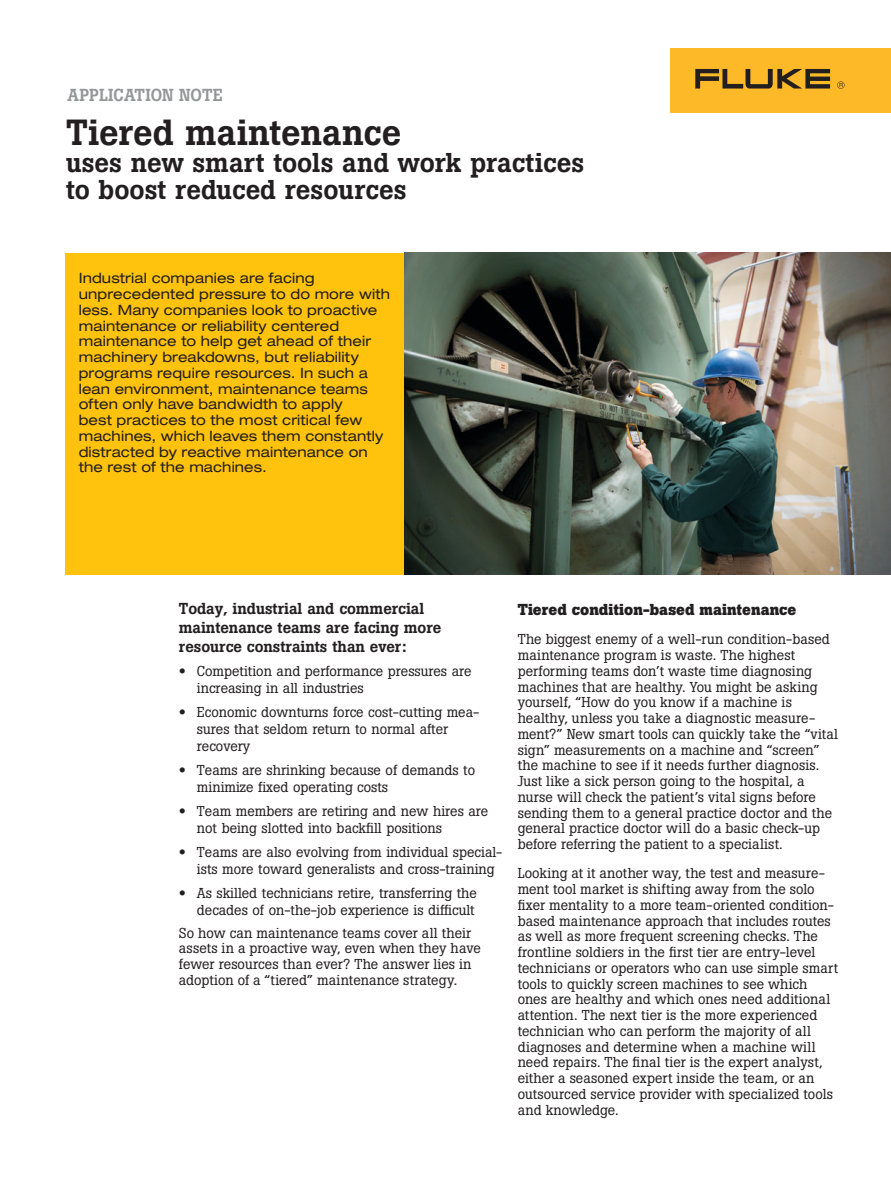
<style>
.page{position:relative;width:891px;height:1188px;background:#fff}
.page>*{position:absolute;margin:0;border:0;box-sizing:border-box;transform-origin:0 0}
.Headline{font:500 36px "Boton Pro";color:#231f20}
.Headline-2{font:500 27px/27px "Boton Pro";color:#231f20}
.Document_title{font:500 17.25px "Boton Pro";letter-spacing:.005em;color:#949698}
._3rd_level_subhead{font:500 15.75px/18.9px "Boton Pro";letter-spacing:-.005em;color:#231f20}
._2nd_subhead{font:700 15.75px "Boton Pro";letter-spacing:.005em;color:#231f20}
.Body_Copy__No_Indent{font:14.25px/15.8px "Boton Pro";letter-spacing:.005em;color:#231f20}
.bullet_copy{font:14.25px/17.1px "Boton Pro";color:#231f20}
.Body_Copy__No_Indent-2{font:expanded 14.25px/15.8px "Helvetica Neue LT Pro";letter-spacing:.01em;color:#231f20}
.s1{font-family:"Helvetica Neue LT Pro";font-weight:700;font-stretch:expanded}
</style>
<div class="page">
<div style="left:671px;top:49px;width:220px;height:64px;background:#fdb928"></div>
<svg style="left:695px;top:69px;width:135px;height:20px"></svg>
<svg style="left:837px;top:81px;width:8px;height:8px"></svg>
<div style="left:65px;top:253px;width:340px;height:322px;background:#ffc20d"></div>
<img style="left:405px;top:253px;width:486px;height:322px">
<p class="Document_title" style="left:68px;top:84px;width:157px">APPLICATION NOTE</p>
<p class="Headline" style="left:66px;top:109px;width:337px">Tiered maintenance</p>
<p class="Headline-2" style="left:66px;top:149px;width:520px">uses new smart tools and work practices to boost reduced resources</p>
<p class="Body_Copy__No_Indent-2" style="left:79px;top:270px;width:313px">Industrial companies are facing unprecedented pressure to do more with less. Many companies look to proactive maintenance or reliability centered maintenance to help get ahead of their machinery breakdowns, but reliability programs require resources. In such a lean environment, maintenance teams often only have bandwidth to apply<br>best practices to the most critical few machines, which leaves them constantly distracted by reactive maintenance on the rest of the machines.</p>
<p class="_3rd_level_subhead" style="left:179px;top:600px;width:264px">Today, industrial and commercial maintenance teams are facing more resource constraints than ever:</p>
<p class="bullet_copy" style="left:197px;top:663px;width:276px;text-indent:-18px"><span class="s1">•</span> Competition and performance pressures are increasing in all industries</p>
<p class="bullet_copy" style="left:197px;top:704px;width:284px;text-indent:-18px"><span class="s1">•</span> Economic downturns force cost-cutting mea&shy;sures that seldom return to normal after recovery</p>
<p class="bullet_copy" style="left:197px;top:762px;width:280px;text-indent:-18px"><span class="s1">•</span> Teams are shrinking because of demands to minimize fixed operating costs</p>
<p class="bullet_copy" style="left:197px;top:803px;width:293px;text-indent:-18px"><span class="s1">•</span> Team members are retiring and new hires are not being slotted into backfill positions</p>
<p class="bullet_copy" style="left:197px;top:844px;width:307px;text-indent:-18px"><span class="s1">•</span> Teams are also evolving from individual special&shy;ists more toward generalists and cross-training</p>
<p class="bullet_copy" style="left:179px;top:884px;width:299px;text-align:right"><span class="s1">•</span> As skilled technicians retire, transferring the decades of on-the-job experience is difficult</p>
<p class="Body_Copy__No_Indent" style="left:179px;top:925px;width:303px">So how can maintenance teams cover all their assets in a proactive way, even when they have fewer resources than ever? The answer lies in adoption of a “tiered” maintenance strategy.</p>
<p class="_2nd_subhead" style="left:518px;top:599px;width:280px">Tiered condition-based maintenance</p>
<p class="Body_Copy__No_Indent" style="left:518px;top:632px;width:322px">The biggest enemy of a well-run condition-based maintenance program is waste. The highest performing teams don’t waste time diagnosing machines that are healthy. You might be asking yourself, “How do you know if a machine is healthy, unless you take a diagnostic measure&shy;ment?” New smart tools can quickly take the “vital sign” measurements on a machine and “screen” the machine to see if it needs further diagnosis.<br>Just like a sick person going to the hospital, a nurse will check the patient’s vital signs before sending them to a general practice doctor and the general practice doctor will do a basic check-up before referring the patient to a specialist.</p>
<p class="Body_Copy__No_Indent" style="left:518px;top:866px;width:322px">Looking at it another way, the test and measure&shy;ment tool market is shifting away from the solo fixer mentality to a more team-oriented condition&shy;based maintenance approach that includes routes as well as more frequent screening checks. The frontline soldiers in the first tier are entry-level technicians or operators who can use simple smart tools to quickly screen machines to see which ones are healthy and which ones need additional attention. The next tier is the more experienced technician who can perform the majority of all diagnoses and determine when a machine will need repairs. The final tier is the expert analyst, either a seasoned expert inside the team, or an outsourced service provider with specialized tools and knowledge.</p>
</div>
